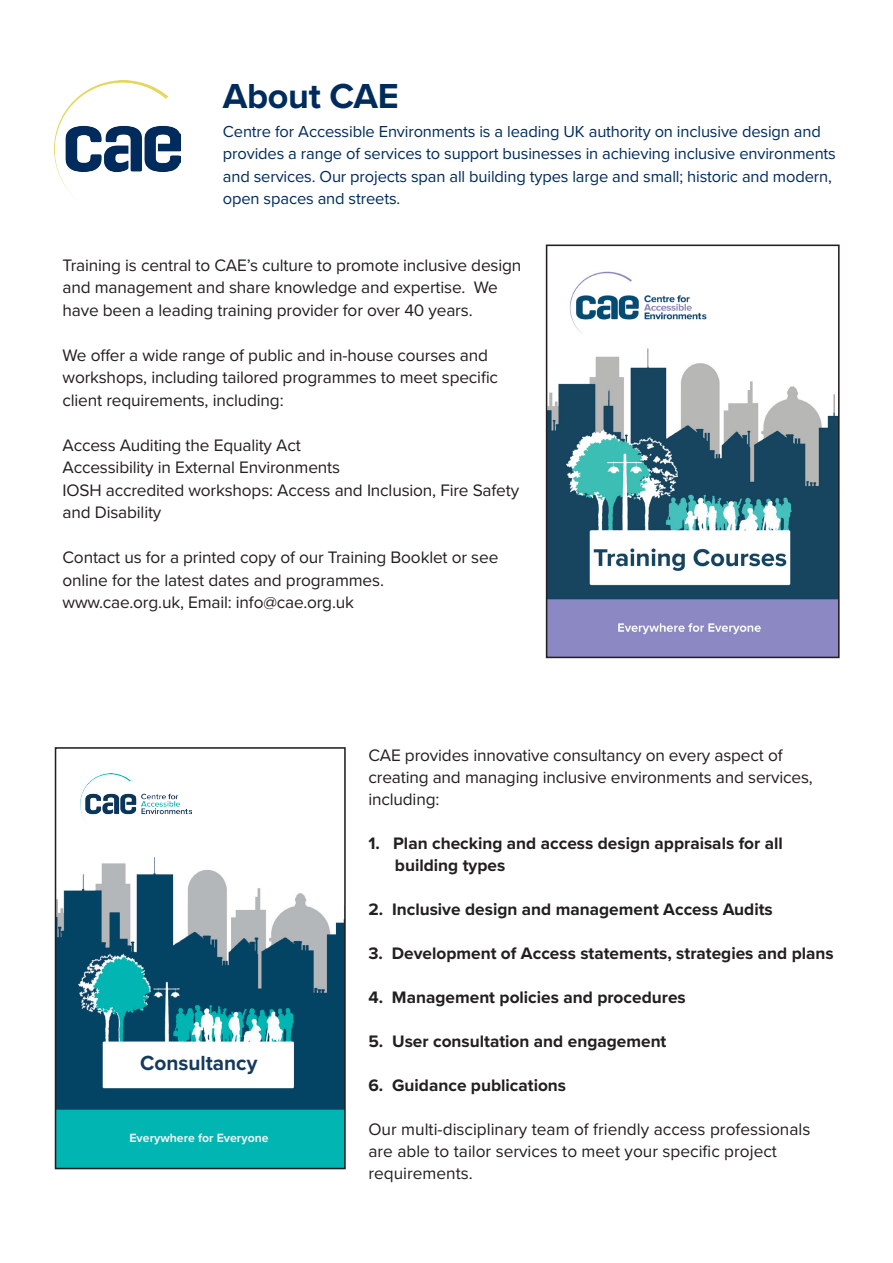
<style>
.page{position:relative;width:893px;height:1263px;background:#fff}
.page>*{position:absolute;margin:0;border:0;box-sizing:border-box;transform-origin:0 0}
.Article_Summary{font:700 36px "Proxima Nova";letter-spacing:-.01em;color:#002b5c}
.t1{font:700 21.15px "Proxima Nova";color:#163a5d}
.t2{font:17.25px/22.5px "Proxima Nova";letter-spacing:-.01em;color:#231f20}
.t3{font:700 17.25px/22px "Proxima Nova";color:#231f20}
.t4{font:16.5px/22.5px "Proxima Nova";letter-spacing:-.01em;color:#002b5c}
.t5{font:700 12.45px "Proxima Nova";color:#eef0f3}
</style>
<div class="page">
<img style="left:58px;top:797px;width:285px;height:369px">
<img style="left:81px;top:773px;width:111px;height:53px">
<div style="left:55px;top:747px;width:291px;height:422px;border:2px solid #231f20"></div>
<img style="left:549px;top:271px;width:288px;height:384px">
<div style="left:546px;top:245px;width:294px;height:413px;border:2px solid #231f20"></div>
<img style="left:55px;top:80px;width:126px;height:119px">
<p class="Article_Summary" style="left:223px;top:69px;width:177px">About CAE</p>
<p class="t4" style="left:223px;top:119px;width:614px">Centre for Accessible Environments is a leading UK authority on inclusive design and provides a range of services to support businesses in achieving inclusive environments and services. Our projects span all building types large and small; historic and modern, open spaces and streets.</p>
<p class="t2" style="left:63px;top:253px;width:460px">Training is central to CAE’s culture to promote inclusive design and management and share knowledge and expertise. We have been a leading training provider for over 40 years.</p>
<p class="t2" style="left:63px;top:343px;width:437px">We offer a wide range of public and in-house courses and workshops, including tailored programmes to meet specific client requirements, including:</p>
<p class="t2" style="left:63px;top:433px;width:240px">Access Auditing the Equality Act</p>
<p class="t2" style="left:63px;top:456px;width:279px">Accessibility in External Environments</p>
<p class="t2" style="left:63px;top:478px;width:458px">IOSH accredited workshops: Access and Inclusion, Fire Safety and Disability</p>
<p class="t2" style="left:63px;top:546px;width:437px">Contact us for a printed copy of our Training Booklet or see online for the latest dates and programmes.</p>
<p class="t2" style="left:63px;top:591px;width:293px">www.cae.org.uk, Email: info@cae.org.uk</p>
<p class="t1" style="left:140px;top:1051px;width:119px">Consultancy</p>
<p class="t5" style="left:129px;top:1131px;width:141px">Everywhere for Everyone</p>
<p class="t2" style="left:368px;top:743px;width:446px;line-height:22px">CAE provides innovative consultancy on every aspect of creating and managing inclusive environments and services, including:</p>
<p class="t3" style="left:395px;top:832px;width:389px;text-indent:-26px">1. Plan checking and access design appraisals for all building types</p>
<p class="t3" style="left:368px;top:898px;width:406px">2. Inclusive design and management Access Audits</p>
<p class="t3" style="left:368px;top:942px;width:467px">3. Development of Access statements, strategies and plans</p>
<p class="t3" style="left:368px;top:986px;width:319px">4. Management policies and procedures</p>
<p class="t3" style="left:368px;top:1030px;width:300px">5. User consultation and engagement</p>
<p class="t3" style="left:368px;top:1074px;width:199px">6. Guidance publications</p>
<p class="t2" style="left:368px;top:1117px;width:443px;line-height:22px">Our multi-disciplinary team of friendly access professionals are able to tailor services to meet your specific project requirements.</p>
</div>
